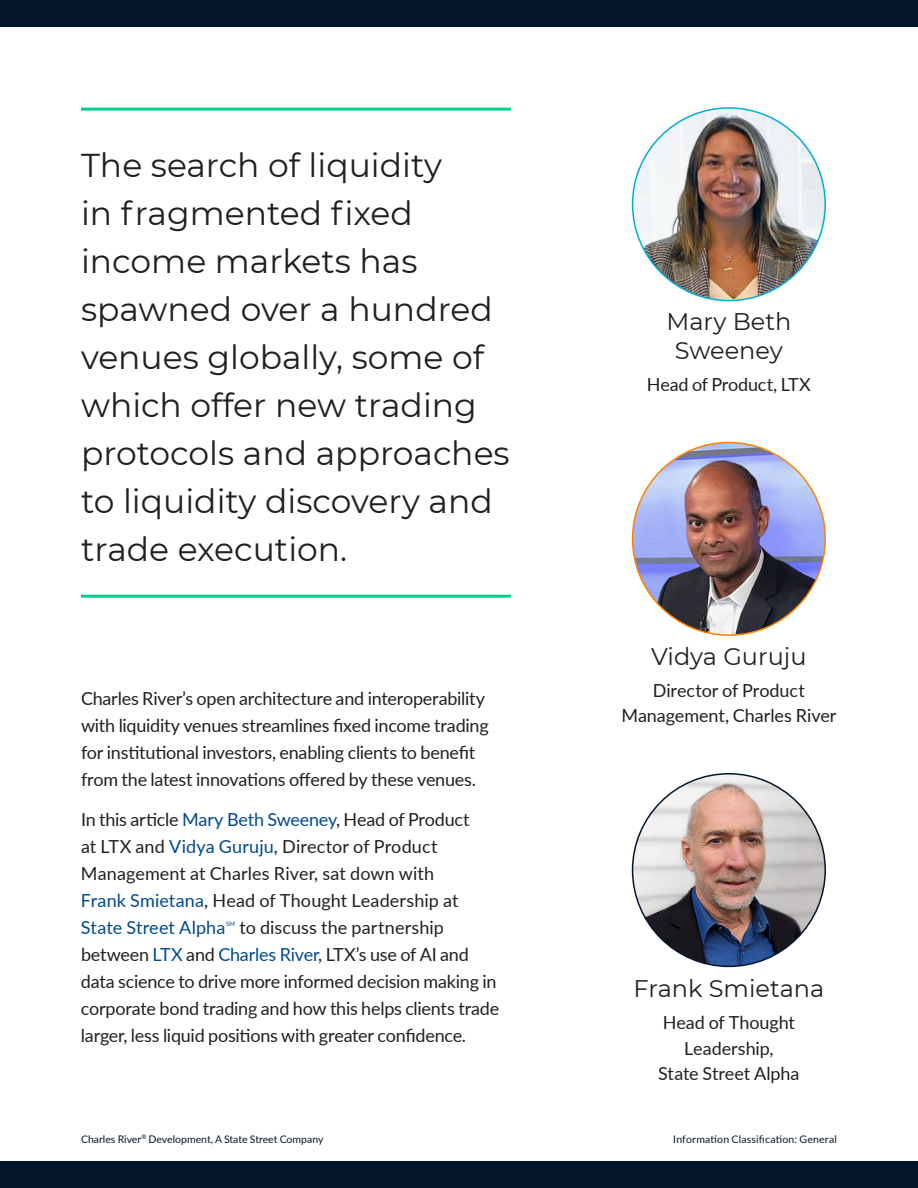
<style>
.page{position:relative;width:918px;height:1188px;background:#fff}
.page>*{position:absolute;margin:0;border:0;box-sizing:border-box;transform-origin:0 0}
.Call_Out{font:33px/48px "Montserrat";color:#231f20}
.Call_Out-2{font:24px/28.8px "Montserrat";color:#231f20;text-align:center}
.Intro_Copy{font:18px/27px "Lato";letter-spacing:-.01em;color:#231f20}
.t1{font:10.5px "Lato";color:#04162a}
.t2{font:10.5px "Lato";letter-spacing:.02em;color:#04162a}
.Intro_Copy-2{font:6.15px "Lato";color:#004990}
.s1{color:#004990}
</style>
<div class="page">
<hr style="left:81px;top:108px;width:430px;height:3px;background:#00d084">
<hr style="left:81px;top:595px;width:430px;height:3px;background:#00d084">
<img style="left:633px;top:108px;width:192px;height:193px;border-radius:96px">
<img style="left:633px;top:443px;width:192px;height:192px;border-radius:94px">
<img style="left:633px;top:774px;width:192px;height:192px;border-radius:96px">
<div style="left:0;top:0;width:918px;height:27px;background:#04162a"></div>
<div style="left:0;top:1161px;width:918px;height:27px;background:#04162a"></div>
<p class="Call_Out" style="left:81px;top:140px;width:430px">The search of liquidity<br>in fragmented fixed income markets has spawned over a hundred venues globally, some of which offer new trading protocols and approaches to liquidity discovery and trade execution.</p>
<p class="Intro_Copy" style="left:81px;top:684px;width:409px">Charles River’s open architecture and interoperability with liquidity venues streamlines fixed income trading for institutional investors, enabling clients to benefit from the latest innovations offered by these venues.</p>
<p class="Intro_Copy" style="left:81px;top:805px;width:390px">In this article <span class="s1">Mary Beth Sweeney</span>, Head of Product at LTX and <span class="s1">Vidya Guruju</span>, Director of Product Management at Charles River, sat down with <span class="s1">Frank Smietana</span>, Head of Thought Leadership at <span class="s1">State Street Alpha</span></p>
<p class="Intro_Copy" style="left:81px;top:913px;width:420px;text-indent:158px">to discuss the partnership between <span class="s1">LTX</span> and <span class="s1">Charles River</span>, LTX’s use of AI and data science to drive more informed decision making in corporate bond trading and how this helps clients trade larger, less liquid positions with greater confidence.</p>
<p class="Intro_Copy-2" style="left:226px;top:919px;width:11px">SM</p>
<p class="Call_Out-2" style="left:666px;top:306px;width:126px">Mary Beth<br>Sweeney</p>
<p class="Intro_Copy" style="left:647px;top:370px;width:166px">Head of Product, LTX</p>
<p class="Call_Out-2" style="left:651px;top:641px;width:157px">Vidya Guruju</p>
<p class="Intro_Copy" style="left:621px;top:677px;width:217px;line-height:25.5px;text-align:center">Director of Product<br>Management, Charles River</p>
<p class="Call_Out-2" style="left:633px;top:973px;width:192px">Frank Smietana</p>
<p class="Intro_Copy" style="left:658px;top:1009px;width:143px;line-height:25.5px;text-align:center">Head of Thought<br>Leadership,<br>State Street Alpha</p>
<p class="t1" style="left:81px;top:1132px;width:244px">Charles River<sup>®</sup> Development, A State Street Company</p>
<p class="t2" style="left:673px;top:1132px;width:165px">Information Classification: General</p>
</div>
